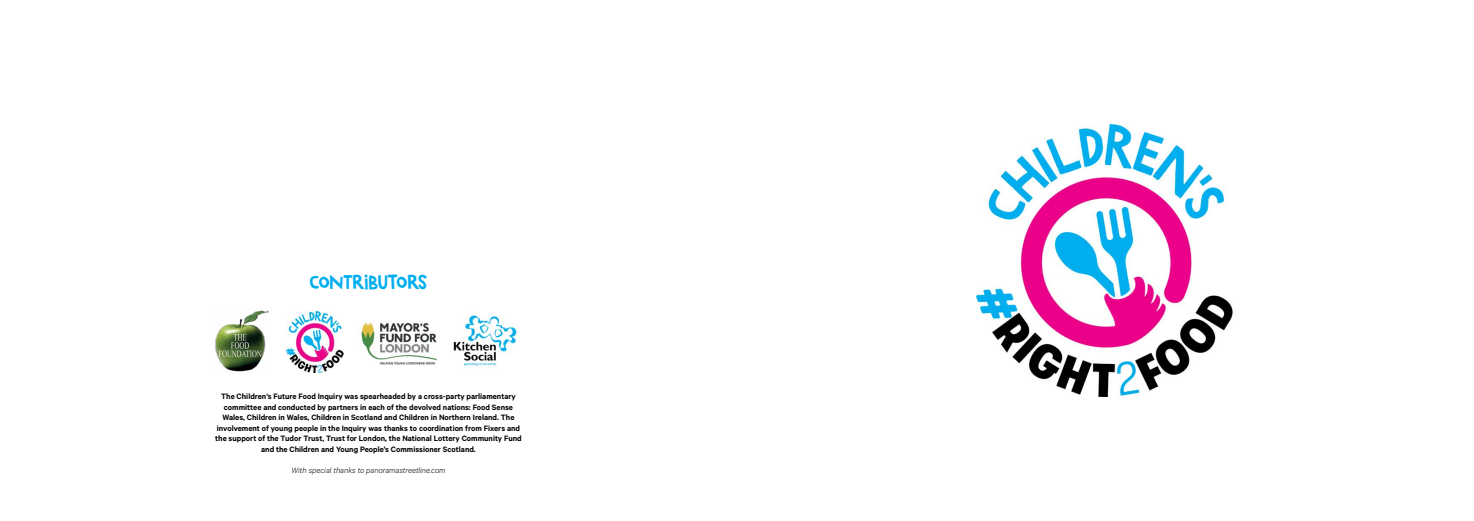
<style>
.page{position:relative;width:1474px;height:521px;background:#fff}
.page>*{position:absolute;margin:0;border:0;box-sizing:border-box;transform-origin:0 0}
.t1{font:21px "Marujo";color:#00aeef}
.t2{font:600 8.75px/10.5px "Calibre";color:#000;text-align:center}
.t3{font:italic 300 8.75px "Calibre";color:#000}
</style>
<div class="page">
<img style="left:976px;top:125px;width:257px;height:271px">
<img style="left:286px;top:312px;width:57px;height:60px">
<img style="left:360px;top:322px;width:78px;height:43px">
<img style="left:453px;top:315px;width:64px;height:52px">
<img style="left:215px;top:310px;width:54px;height:62px">
<h1 class="t1" style="left:310px;top:269px;width:119px">CONTRIBUTORS</h1>
<p class="t2" style="left:215px;top:391px;width:308px">The Children’s Future Food Inquiry was spearheaded by a cross-party parliamentary committee and conducted by partners in each of the devolved nations: Food Sense Wales, Children in Wales, Children in Scotland and Children in Northern Ireland. The involvement of young people in the Inquiry was thanks to coordination from Fixers and the support of the Tudor Trust, Trust for London, the National Lottery Community Fund and the Children and Young People’s Commissioner Scotland.</p>
<p class="t3" style="left:291px;top:465px;width:155px">With special thanks to panoramastreetline.com</p>
</div>
